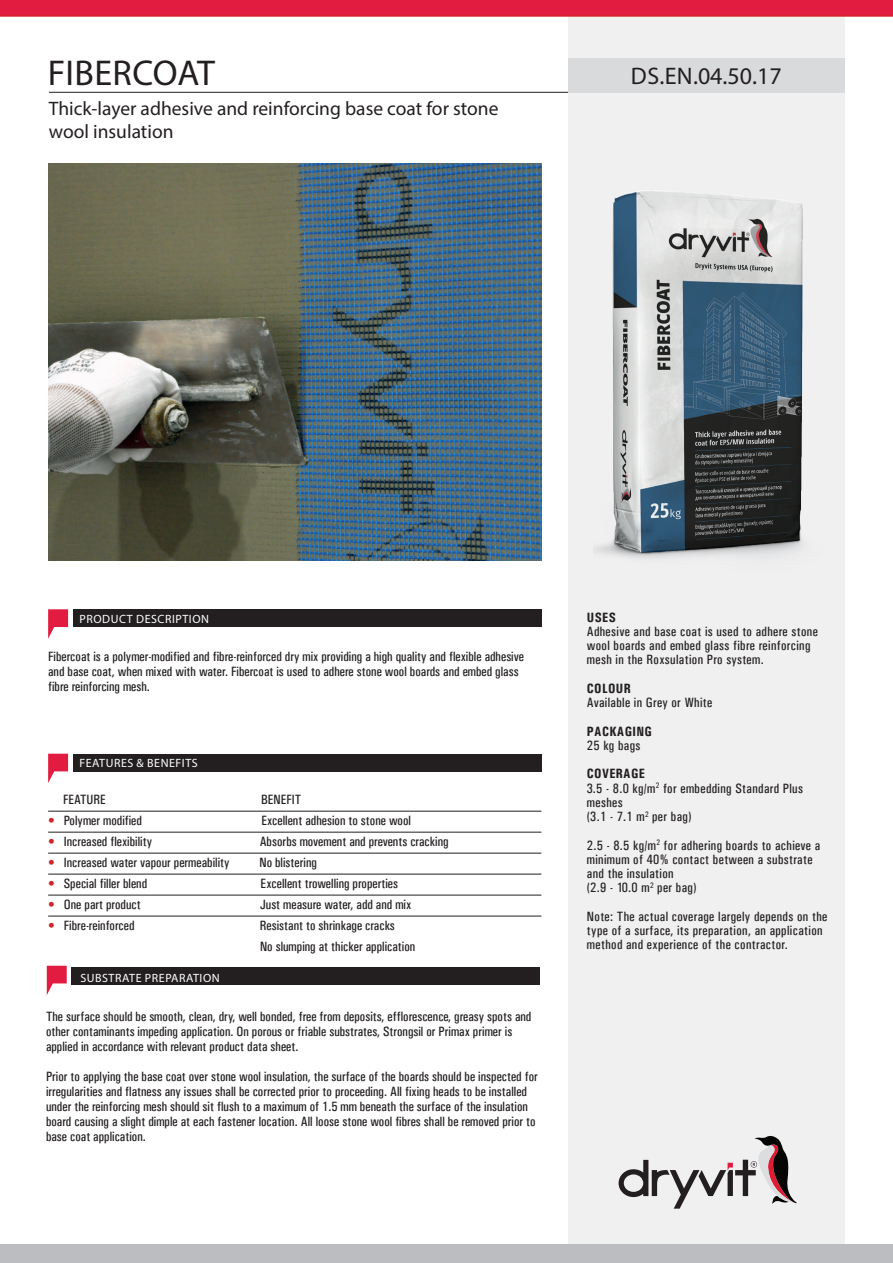
<style>
.page{position:relative;width:893px;height:1263px;background:#fff}
.page>*{position:absolute;margin:0;border:0;box-sizing:border-box;transform-origin:0 0}
.t1{font:36px "Myriad Pro";letter-spacing:.01em;color:#231f20}
.t2{font:24px "Myriad Pro";color:#231f20}
.t3{font:19.5px/23.4px "Myriad Pro";color:#231f20}
.t4{font:13.5px/15px "Univers Condensed";color:#231f20}
.t5{font:13.5px/14.2px "Univers Condensed";letter-spacing:.025em;color:#231f20}
.t6{font:700 13.5px "Univers Condensed";letter-spacing:.025em;color:#231f20}
.t7{font:12px "Myriad Pro";letter-spacing:.045em;color:#fff}
.s1{color:#d1232a}
.s2{font-weight:700}
</style>
<div class="page">
<div style="left:568px;top:0;width:277px;height:1263px;background:#f0f0f1"></div>
<hr style="left:49px;top:92px;width:519px;height:1px;background:#231f20">
<svg style="left:0;top:0;width:893px;height:17px"></svg>
<div style="left:0;top:1244px;width:893px;height:19px;background:#bcbdc0"></div>
<div style="left:568px;top:58px;width:277px;height:35px;background:#d9dadc"></div>
<img style="left:593px;top:191px;width:210px;height:367px">
<hr style="left:48px;top:811px;width:493px;height:1px;background:#231f20">
<hr style="left:48px;top:832px;width:493px;height:1px;background:#231f20">
<hr style="left:48px;top:853px;width:493px;height:1px;background:#231f20">
<hr style="left:48px;top:874px;width:493px;height:1px;background:#231f20">
<hr style="left:48px;top:895px;width:493px;height:1px;background:#231f20">
<div style="left:73px;top:609px;width:468px;height:18px;background:#231f20"></div>
<svg style="left:48px;top:609px;width:20px;height:30px"></svg>
<div style="left:73px;top:754px;width:468px;height:17px;background:#231f20"></div>
<svg style="left:48px;top:754px;width:20px;height:29px"></svg>
<img style="left:48px;top:164px;width:493px;height:396px">
<hr style="left:48px;top:916px;width:493px;height:1px;background:#231f20">
<div style="left:71px;top:967px;width:469px;height:18px;background:#231f20"></div>
<svg style="left:47px;top:966px;width:20px;height:29px"></svg>
<svg style="left:619px;top:1136px;width:178px;height:72px"></svg>
<h1 class="t1" style="left:48px;top:51px;width:169px">FIBERCOAT</h1>
<h3 class="t3" style="left:49px;top:96px;width:451px">Thick-layer adhesive and reinforcing base coat for stone wool insulation</h3>
<h2 class="t2" style="left:631px;top:61px;width:152px">DS.EN.04.50.17</h2>
<p class="t7" style="left:79px;top:611px;width:131px">PRODUCT DESCRIPTION</p>
<p class="t4" style="left:48px;top:649px;width:477px">Fibercoat is a polymer-modified and fibre-reinforced dry mix providing a high quality and flexible adhesive and base coat, when mixed with water. Fibercoat is used to adhere stone wool boards and embed glass fibre reinforcing mesh.</p>
<p class="t7" style="left:79px;top:756px;width:120px">FEATURES &amp; BENEFITS</p>
<p class="t4" style="left:63px;top:792px;width:44px">FEATURE</p>
<p class="t4" style="left:261px;top:792px;width:42px">BENEFIT</p>
<p class="t4" style="left:48px;top:813px;width:95px"><span class="s1">•</span> Polymer modified</p>
<p class="t4" style="left:261px;top:813px;width:151px">Excellent adhesion to stone wool</p>
<p class="t4" style="left:48px;top:834px;width:106px"><span class="s1">•</span> Increased flexibility</p>
<p class="t4" style="left:260px;top:834px;width:191px">Absorbs movement and prevents cracking</p>
<p class="t4" style="left:48px;top:855px;width:183px"><span class="s1">•</span> Increased water vapour permeability</p>
<p class="t4" style="left:259px;top:855px;width:59px">No blistering</p>
<p class="t4" style="left:48px;top:876px;width:101px"><span class="s1">•</span> Special filler blend</p>
<p class="t4" style="left:261px;top:876px;width:139px">Excellent trowelling properties</p>
<p class="t4" style="left:48px;top:897px;width:94px"><span class="s1">•</span> One part product</p>
<p class="t4" style="left:260px;top:897px;width:153px">Just measure water, add and mix</p>
<p class="t4" style="left:48px;top:918px;width:88px"><span class="s1">•</span> Fibre-reinforced</p>
<p class="t4" style="left:260px;top:915px;width:157px;line-height:21px">Resistant to shrinkage cracks<br>No slumping at thicker application</p>
<p class="t7" style="left:80px;top:971px;width:141px">SUBSTRATE PREPARATION</p>
<p class="t4" style="left:46px;top:1009px;width:487px">The surface should be smooth, clean, dry, well bonded, free from deposits, efflorescence, greasy spots and other contaminants impeding application. On porous or friable substrates, Strongsil or Primax primer is applied in accordance with relevant product data sheet.</p>
<p class="t4" style="left:46px;top:1069px;width:493px">Prior to applying the base coat over stone wool insulation, the surface of the boards should be inspected for irregularities and flatness any issues shall be corrected prior to proceeding. All fixing heads to be installed under the reinforcing mesh should sit flush to a maximum of 1.5 mm beneath the surface of the insulation board causing a slight dimple at each fastener location. All loose stone wool fibres shall be removed prior to base coat application.</p>
<p class="t6" style="left:587px;top:609px;width:31px">USES</p>
<p class="t5" style="left:587px;top:624px;width:233px">Adhesive and base coat is used to adhere stone wool boards and embed glass fibre reinforcing mesh in the Roxsulation Pro system.</p>
<p class="t6" style="left:587px;top:680px;width:45px">COLOUR</p>
<p class="t5" style="left:587px;top:695px;width:127px">Available in Grey or White</p>
<p class="t6" style="left:587px;top:723px;width:66px">PACKAGING</p>
<p class="t4" style="left:587px;top:738px;width:55px">25 kg bags</p>
<p class="t5" style="left:587px;top:767px;width:218px"><span class="s2">COVERAGE<br></span>3.5 - 8.0 kg/m<sup>2</sup> for embedding Standard Plus meshes<br>(3.1 - 7.1 m<sup>2</sup> per bag)</p>
<p class="t5" style="left:587px;top:838px;width:235px">2.5 - 8.5 kg/m<sup>2</sup> for adhering boards to achieve a minimum of 40% contact between a substrate and the insulation<br>(2.9 - 10.0 m<sup>2</sup> per bag)</p>
<p class="t5" style="left:587px;top:909px;width:242px">Note: The actual coverage largely depends on the type of a surface, its preparation, an application method and experience of the contractor.</p>
</div>
